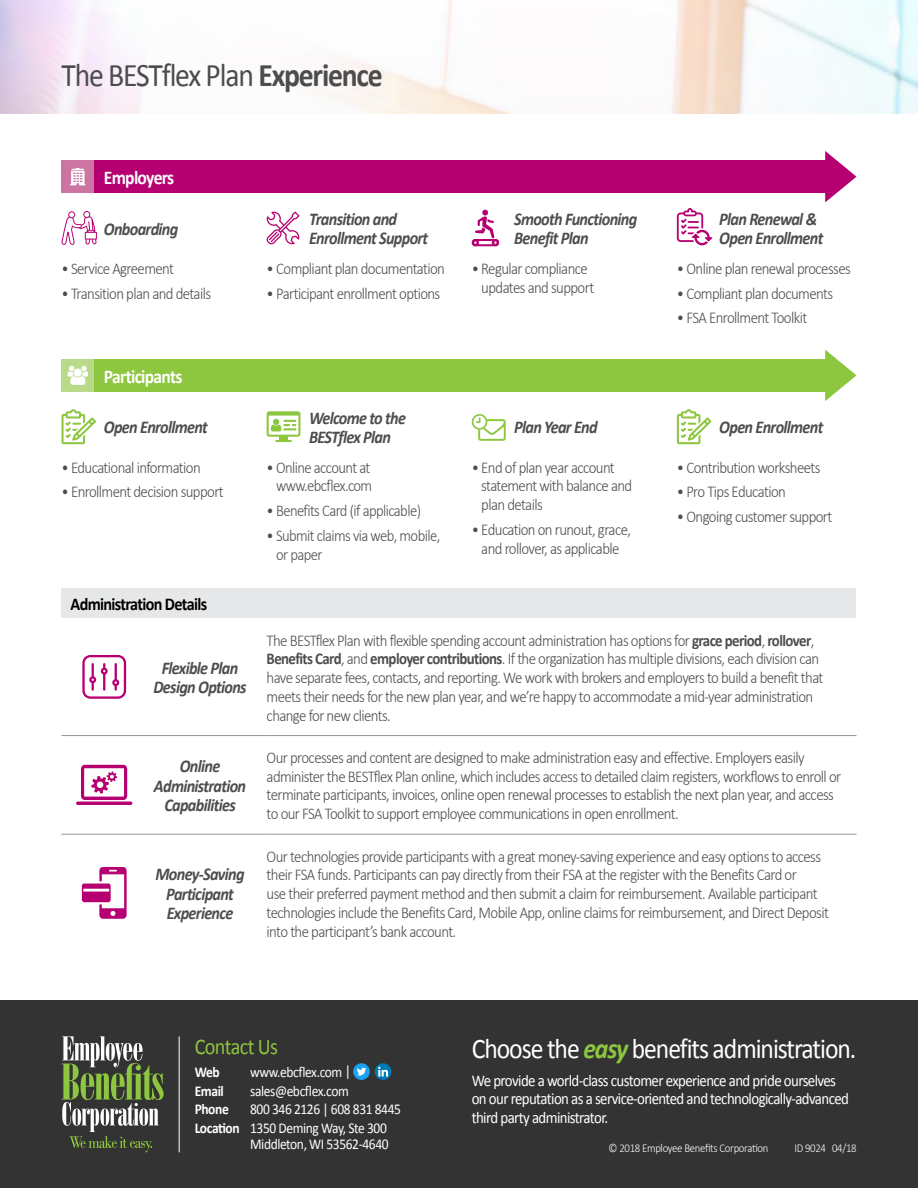
<style>
.page{position:relative;width:918px;height:1188px;background:#fff}
.page>*{position:absolute;margin:0;border:0;box-sizing:border-box;transform-origin:0 0}
.t1{font:33px "Calibri";letter-spacing:-.04em;color:#4d4d4f;scale:.9 1}
.t2{font:28.5px "Calibri";letter-spacing:-.04em;color:#fff;scale:.9 1}
.t3{font:22.5px "Calibri";letter-spacing:-.03em;color:#8dc63f;scale:.9 1}
.t4{font:700 19.5px "Calibri";letter-spacing:-.04em;color:#fff;scale:.9 1}
.t5{font:italic 700 18px/19.5px "Calibri";letter-spacing:-.04em;color:#4d4d4f;scale:.9 1}
.t6{font:700 18px "Calibri";letter-spacing:-.04em;color:#000;scale:.9 1}
.t7{font:300 16.5px/18.8px "Calibri";letter-spacing:-.04em;color:#4d4d4f;scale:.9 1}
.t8{font:16.5px/18.8px "Calibri";letter-spacing:-.04em;color:#fff;scale:.9 1}
.t9{font:300 16.5px/18.8px "Calibri";letter-spacing:-.04em;color:#4d4d4f;text-align:center;scale:.89 1}
.t10{font:15px/18.8px "Calibri";letter-spacing:-.03em;color:#fff;scale:.9 1}
.t11{font:700 15px "Calibri";letter-spacing:-.03em;color:#fff;scale:.9 1}
.t12{font:300 12px "Calibri";letter-spacing:-.03em;color:#fff;scale:.9 1}
.s1{font-weight:700}
.s2{font-weight:700;font-style:italic;color:#8dc63f}
</style>
<div class="page">
<div style="left:0;top:1001px;width:918px;height:187px;background:#333"></div>
<div style="left:62px;top:588px;width:794px;height:30px;background:#e6e7e8"></div>
<hr style="left:62px;top:735px;width:88px;height:1px;background:#939598">
<hr style="left:150px;top:735px;width:117px;height:1px;background:#939598">
<hr style="left:267px;top:735px;width:589px;height:1px;background:#939598">
<hr style="left:62px;top:834px;width:88px;height:1px;background:#939598">
<hr style="left:150px;top:834px;width:117px;height:1px;background:#939598">
<hr style="left:267px;top:834px;width:589px;height:1px;background:#939598">
<svg style="left:82px;top:655px;width:44px;height:44px"></svg>
<svg style="left:76px;top:765px;width:56px;height:40px"></svg>
<svg style="left:82px;top:867px;width:45px;height:52px"></svg>
<div style="left:84px;top:893px;width:18px;height:7px;background:#b60072"></div>
<div style="left:70px;top:160px;width:758px;height:33px;background:#b60072"></div>
<div style="left:70px;top:359px;width:758px;height:33px;background:#8dc63f"></div>
<div style="left:62px;top:160px;width:32px;height:33px;background:#cd75a2"></div>
<div style="left:62px;top:359px;width:32px;height:33px;background:#b9da89"></div>
<svg style="left:70px;top:168px;width:16px;height:17px"></svg>
<svg style="left:68px;top:366px;width:20px;height:19px"></svg>
<svg style="left:825px;top:151px;width:31px;height:51px"></svg>
<svg style="left:825px;top:350px;width:31px;height:51px"></svg>
<svg style="left:62px;top:1036px;width:102px;height:116px"></svg>
<hr style="left:179px;top:1037px;width:1px;height:115px;background:#fff">
<svg style="left:353px;top:1063px;width:17px;height:17px"></svg>
<svg style="left:357px;top:1068px;width:9px;height:7px"></svg>
<div style="left:375px;top:1063px;width:16px;height:17px;background:#007ab5;border-radius:50%"></div>
<svg style="left:378px;top:1067px;width:10px;height:10px"></svg>
<svg style="left:61px;top:211px;width:36px;height:34px"></svg>
<svg style="left:266px;top:211px;width:34px;height:33px"></svg>
<svg style="left:472px;top:210px;width:27px;height:36px"></svg>
<svg style="left:62px;top:409px;width:34px;height:35px"></svg>
<svg style="left:677px;top:409px;width:35px;height:35px"></svg>
<svg style="left:267px;top:411px;width:33px;height:31px"></svg>
<div style="left:279px;top:436px;width:9px;height:5px;background:#8dc63f"></div>
<svg style="left:472px;top:414px;width:34px;height:27px"></svg>
<svg style="left:677px;top:208px;width:35px;height:37px"></svg>
<svg style="left:0;top:0;width:918px;height:113px"></svg>
<h1 class="t1" style="left:62px;top:54px;width:359px">The BESTflex Plan <span class="s1">Experience</span></h1>
<p class="t4" style="left:104px;top:165px;width:80px">Employers</p>
<p class="t5" style="left:104px;top:219px;width:84px">Onboarding</p>
<p class="t7" style="left:62px;top:259px;width:127px">• Service Agreement</p>
<p class="t7" style="left:62px;top:284px;width:168px">• Transition plan and details</p>
<p class="t4" style="left:104px;top:364px;width:89px">Participants</p>
<p class="t5" style="left:104px;top:418px;width:117px">Open Enrollment</p>
<p class="t7" style="left:62px;top:458px;width:156px">• Educational information</p>
<p class="t7" style="left:62px;top:482px;width:182px">• Enrollment decision support</p>
<p class="t6" style="left:70px;top:592px;width:153px">Administration Details</p>
<p class="t5" style="left:153px;top:658px;width:105px;text-align:center">Flexible Plan<br>Design Options</p>
<p class="t5" style="left:309px;top:210px;width:134px;line-height:18.8px">Transition and<br>Enrollment Support</p>
<p class="t5" style="left:514px;top:210px;width:138px;line-height:18.8px">Smooth Functioning<br>Benefit Plan</p>
<p class="t5" style="left:719px;top:210px;width:117px;line-height:18.8px">Plan Renewal &amp;<br>Open Enrollment</p>
<p class="t7" style="left:267px;top:259px;width:200px">• Compliant plan documentation</p>
<p class="t7" style="left:267px;top:284px;width:195px">• Participant enrollment options</p>
<p class="t7" style="left:472px;top:259px;width:138px;text-align:center">• Regular compliance updates and support</p>
<p class="t7" style="left:677px;top:259px;width:195px">• Online plan renewal processes</p>
<p class="t7" style="left:677px;top:284px;width:175px">• Compliant plan documents</p>
<p class="t7" style="left:677px;top:308px;width:146px">• FSA Enrollment Toolkit</p>
<p class="t5" style="left:309px;top:409px;width:109px;line-height:18.8px">Welcome to the<br>BESTflex Plan</p>
<p class="t5" style="left:514px;top:418px;width:94px">Plan Year End</p>
<p class="t5" style="left:719px;top:418px;width:117px">Open Enrollment</p>
<p class="t9" style="left:267px;top:458px;width:120px">• Online account at www.ebcflex.com</p>
<p class="t9" style="left:267px;top:501px;width:175px">• Benefits Card (if applicable)</p>
<p class="t9" style="left:276px;top:526px;width:186px;text-align:left;text-indent:-9px">• Submit claims via web, mobile, or paper</p>
<p class="t7" style="left:481px;top:458px;width:169px;text-indent:-10px">• End of plan year account statement with balance and plan details</p>
<p class="t7" style="left:472px;top:520px;width:179px;text-align:center">• Education on runout, grace, and rollover, as applicable</p>
<p class="t7" style="left:677px;top:458px;width:161px">• Contribution worksheets</p>
<p class="t7" style="left:677px;top:482px;width:123px">• Pro Tips Education</p>
<p class="t7" style="left:677px;top:507px;width:174px">• Ongoing customer support</p>
<p class="t7" style="left:267px;top:631px;width:620px">The BESTflex Plan with flexible spending account administration has options for <span class="s1">grace period</span>, <span class="s1">rollover</span>, <span class="s1">Benefits Card</span>, and <span class="s1">employer contributions</span>. If the organization has multiple divisions, each division can have separate fees, contacts, and reporting. We work with brokers and employers to build a benefit that meets their needs for the new plan year, and we’re happy to accommodate a mid-year administration change for new clients.</p>
<p class="t5" style="left:154px;top:756px;width:104px;text-align:center">Online<br>Administration<br>Capabilities</p>
<p class="t7" style="left:267px;top:748px;width:640px">Our processes and content are designed to make administration easy and effective. Employers easily administer the BESTflex Plan online, which includes access to detailed claim registers, workflows to enroll or terminate participants, invoices, online open renewal processes to establish the next plan year, and access to our FSA Toolkit to support employee communications in open enrollment.</p>
<p class="t5" style="left:155px;top:864px;width:101px;text-align:center">Money-Saving<br>Participant<br>Experience</p>
<p class="t7" style="left:267px;top:847px;width:626px">Our technologies provide participants with a great money-saving experience and easy options to access their FSA funds. Participants can pay directly from their FSA at the register with the Benefits Card or<br>use their preferred payment method and then submit a claim for reimbursement. Available participant technologies include the Benefits Card, Mobile App, online claims for reimbursement, and Direct Deposit into the participant’s bank account.</p>
<h2 class="t2" style="left:472px;top:1030px;width:429px">Choose the <span class="s2">easy</span> benefits administration.</h2>
<p class="t8" style="left:472px;top:1071px;width:421px">We provide a world-class customer experience and pride ourselves on our reputation as a service-oriented and technologically-advanced third party administrator.</p>
<h3 class="t3" style="left:195px;top:1032px;width:94px">Contact Us</h3>
<p class="t11" style="left:195px;top:1062px;width:29px">Web</p>
<p class="t10" style="left:250px;top:1063px;width:113px">www.ebcflex.com |</p>
<p class="t11" style="left:195px;top:1081px;width:34px">Email</p>
<p class="t10" style="left:250px;top:1081px;width:111px">sales@ebcflex.com</p>
<p class="t11" style="left:195px;top:1100px;width:39px">Phone</p>
<p class="t10" style="left:195px;top:1100px;width:231px;text-indent:55px">800 346 2126 | 608 831 8445<br><span class="s1">Location</span> 1350 Deming Way, Ste 300</p>
<p class="t10" style="left:250px;top:1135px;width:155px">Middleton, WI 53562-4640</p>
<p class="t12" style="left:609px;top:1141px;width:179px">© 2018 Employee Benefits Corporation</p>
<p class="t12" style="left:795px;top:1141px;width:71px">ID 9024 04/18</p>
</div>
